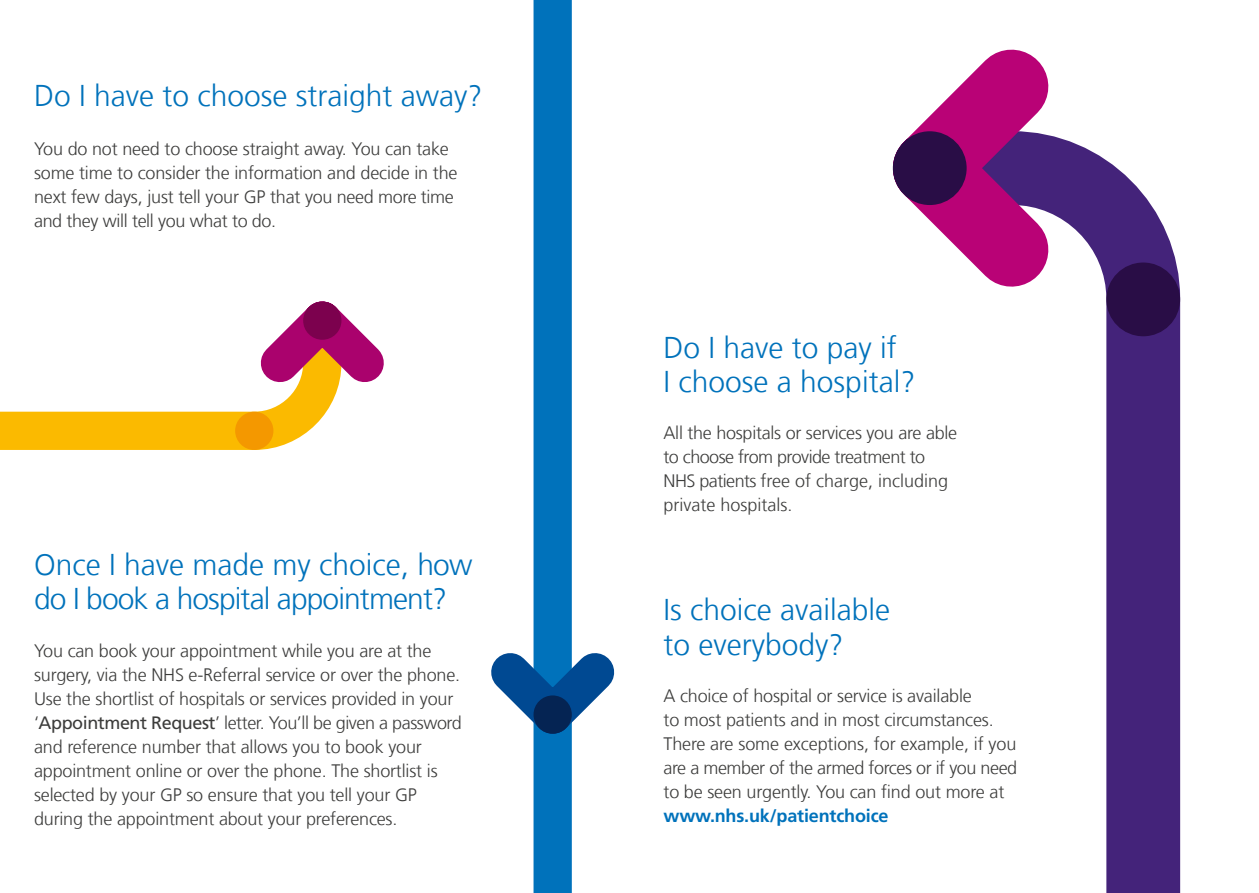
<style>
.page{position:relative;width:1259px;height:893px;background:#fff}
.page>*{position:absolute;margin:0;border:0;box-sizing:border-box;transform-origin:0 0}
.t1{font:300 30px/34.5px "Frutiger LT Com";color:#0072bb}
.t2{font:300 30px/34.5px "Frutiger LT Com";letter-spacing:-.03em;color:#0072bb}
.t3{font:300 18px/24px "Frutiger LT Com";letter-spacing:-.01em;color:#3c3c3b}
.t4{font:700 18px "Frutiger LT Com";letter-spacing:-.01em;color:#0072bb}
.s1{font-weight:400}
</style>
<div class="page">
<svg style="left:0;top:411px;width:323px;height:39px;background:#fbbf14"></svg>
<div style="left:235px;top:412px;width:38px;height:38px;background:#f49800;border-radius:50%"></div>
<svg style="left:226px;top:302px;width:158px;height:115px"></svg>
<div style="left:303px;top:301px;width:38px;height:39px;background:#7c014e;border-radius:50%"></div>
<div style="left:533px;top:0;width:39px;height:893px;background:#0072bb"></div>
<svg style="left:491px;top:618px;width:124px;height:151px"></svg>
<div style="left:533px;top:695px;width:39px;height:39px;background:#052453;border-radius:50%"></div>
<svg style="left:1106px;top:166px;width:75px;height:727px;background:#533484"></svg>
<svg style="left:892px;top:49px;width:223px;height:305px"></svg>
<div style="left:893px;top:131px;width:73px;height:74px;background:#290d46;border-radius:50%"></div>
<div style="left:1106px;top:263px;width:74px;height:73px;background:#290d46;border-radius:50%"></div>
<p class="t1" style="left:34px;top:78px;width:450px">Do I have to choose straight away?</p>
<p class="t3" style="left:34px;top:137px;width:425px">You do not need to choose straight away. You can take some time to consider the information and decide in the next few days, just tell your GP that you need more time and they will tell you what to do.</p>
<p class="t2" style="left:34px;top:547px;width:440px">Once I have made my choice, how do I book a hospital appointment?</p>
<p class="t3" style="left:34px;top:639px;width:429px">You can book your appointment while you are at the surgery, via the NHS e-Referral service or over the phone.<br>Use the shortlist of hospitals or services provided in your ‘<span class="s1">Appointment Request</span>’ letter. You’ll be given a password and reference number that allows you to book your appointment online or over the phone. The shortlist is selected by your GP so ensure that you tell your GP during the appointment about your preferences.</p>
<p class="t1" style="left:663px;top:330px;width:253px">Do I have to pay if<br>I choose a hospital?</p>
<p class="t3" style="left:663px;top:421px;width:295px">All the hospitals or services you are able to choose from provide treatment to NHS patients free of charge, including private hospitals.</p>
<p class="t1" style="left:663px;top:593px;width:228px">Is choice available to everybody?</p>
<p class="t3" style="left:663px;top:684px;width:355px">A choice of hospital or service is available<br>to most patients and in most circumstances.<br>There are some exceptions, for example, if you are a member of the armed forces or if you need</p>
<p class="t3" style="left:663px;top:780px;width:342px">to be seen urgently. You can find out more at</p>
<h4 class="t4" style="left:663px;top:805px;width:226px">www.nhs.uk/patientchoice</h4>
</div>
